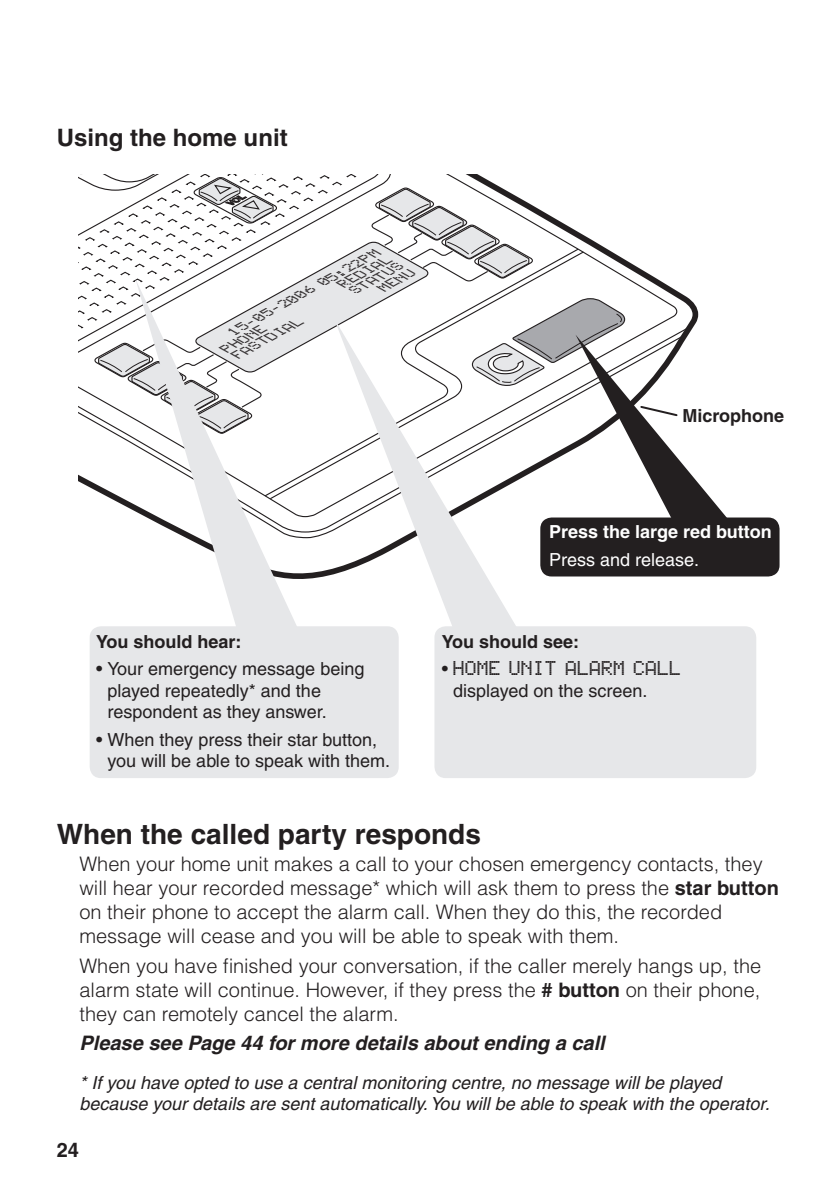
<style>
.page{position:relative;width:840px;height:1191px;background:#fff}
.page>*{position:absolute;margin:0;border:0;box-sizing:border-box;transform-origin:0 0}
.t1{font:700 28px "Helvetica";color:#231f20}
.t2{font:700 24px "Helvetica";color:#231f20}
.t3{font:300 20px/24px "Helvetica";color:#231f20}
.t4{font:italic 700 20px "Helvetica";color:#231f20}
.t5{font:700 20px "Helvetica";color:#231f20}
.t6{font:18px/21.6px "Helvetica";color:#231f20}
.t7{font:italic 18px/21.6px "Helvetica";color:#231f20}
.t8{font:700 18px "Helvetica";color:#231f20}
.t9{font:700 18px "Helvetica";color:#fff}
.t10{font:18px "Philips Kappa LCD Normal A";letter-spacing:.06em;color:#231f20}
.t11{font:18px "Helvetica";color:#fff}
.t12{font:italic 11.6px/11.4px "Philips Kappa LCD Normal A";color:#231f20;scale:1.22 1}
.t13{font:italic 500 7px "Avant Garde IT Cby BT";color:#231f20;scale:1.11 1}
.s1{font-family:"Helvetica"}
.s2{font-weight:700}
</style>
<div class="page">
<div style="left:540px;top:517px;width:239px;height:59px;background:#231f20;border-radius:11px"></div>
<svg style="left:192px;top:541px;width:127px;height:85px"></svg>
<div style="left:90px;top:626px;width:308px;height:152px;background:#e6e7e9;border-radius:11px"></div>
<svg style="left:333px;top:541px;width:208px;height:133px"></svg>
<div style="left:434px;top:626px;width:321px;height:152px;background:#e6e7e9;border-radius:11px"></div>
<svg style="left:79px;top:174px;width:663px;height:367px"></svg>
<p class="t2" style="left:57px;top:122px;width:232px">Using the home unit</p>
<p class="t13" style="left:136px;top:147px;width:15px;rotate:-29deg">pqrs</p>
<p class="t12" style="left:217px;top:335px;width:152px;text-indent:15px;rotate:-29deg">15-05-2006 05:22PM<br>PHONE</p>
<p class="t12" style="left:340px;top:280px;width:48px;rotate:-29deg">REDIAL</p>
<p class="t12" style="left:374px;top:274px;width:32px;text-indent:-26px;rotate:-29deg">STATUS<br>MENU</p>
<p class="t12" style="left:234px;top:351px;width:63px;rotate:-29deg">FASTDIAL</p>
<p class="t8" style="left:682px;top:404px;width:103px">Microphone</p>
<p class="t8" style="left:96px;top:630px;width:147px">You should hear:</p>
<p class="t6" style="left:107px;top:658px;width:258px;text-indent:-11px">• Your emergency message being played repeatedly* and the respondent as they answer.</p>
<p class="t6" style="left:107px;top:728px;width:284px;text-indent:-11px">• When they press their star button, you will be able to speak with them.</p>
<p class="t9" style="left:549px;top:521px;width:224px">Press the large red button</p>
<p class="t11" style="left:549px;top:549px;width:151px">Press and release.</p>
<p class="t8" style="left:441px;top:630px;width:139px">You should see:</p>
<p class="t10" style="left:441px;top:660px;width:240px"><span class="s1">•</span> HOME UNIT ALARM CALL</p>
<p class="t6" style="left:453px;top:679px;width:196px">displayed on the screen.</p>
<h1 class="t1" style="left:57px;top:817px;width:425px">When the called party responds</h1>
<p class="t3" style="left:79px;top:851px;width:700px">When your home unit makes a call to your chosen emergency contacts, they will hear your recorded message* which will ask them to press the <span class="s2">star button </span>on their phone to accept the alarm call. When they do this, the recorded message will cease and you will be able to speak with them.</p>
<p class="t3" style="left:79px;top:952px;width:683px;text-align:justify">When you have finished your conversation, if the caller merely hangs up, the alarm state will continue. However, if they press the <span class="s2"># button</span> on their phone, they can remotely cancel the alarm.</p>
<p class="t4" style="left:79px;top:1031px;width:526px">Please see Page 44 for more details about ending a call</p>
<p class="t7" style="left:79px;top:1071px;width:691px">* If you have opted to use a central monitoring centre, no message will be played because your details are sent automatically. You will be able to speak with the operator.</p>
<p class="t5" style="left:57px;top:1137px;width:24px">24</p>
</div>
